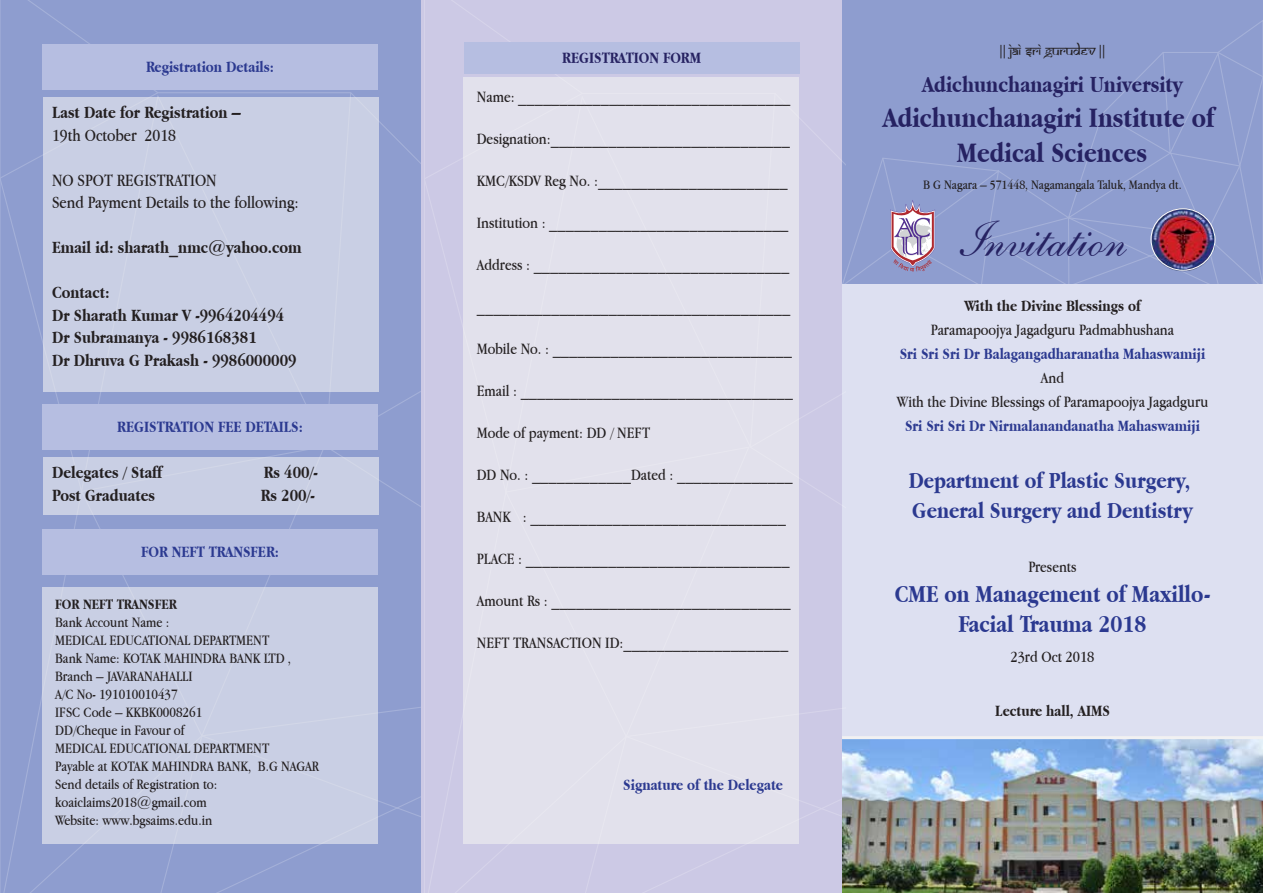
<style>
.page{position:relative;width:1263px;height:893px;background:#fff}
.page>*{position:absolute;margin:0;border:0;box-sizing:border-box;transform-origin:0 0}
.t1{font:49.2px "English 111 Adagio BT";color:#262262}
.t2{font:700 29.55px/35.4px "Apple Garamond";color:#262262;text-align:center}
.t3{font:700 25.5px/30px "Apple Garamond";color:#2b3990;text-align:center}
.t4{font:700 24px/30px "Apple Garamond";color:#2b3990}
.t5{font:700 24px "Apple Garamond";color:#262262}
.t6{font:700 18px/22.5px "Apple Garamond";color:#231f20}
.t7{font:18px/22.5px "Apple Garamond";color:#231f20}
.t8{font:16.5px/24px "Apple Garamond";color:#231f20;text-align:center}
.t9{font:700 16.5px "Apple Garamond";color:#2b3990}
.t10{font:700 16.5px "Apple Garamond";color:#231f20}
.t11{font:700 16.5px "Apple Garamond";color:#262262}
.t12{font:15px/18px "Apple Garamond";color:#231f20}
.t13{font:700 15px "Apple Garamond";color:#231f20}
.t14{font:13.5px "Apple Garamond";color:#231f20}
.t15{font:13.5px "Samarkan Normal";color:#231f20}
.s1{font-family:"Myriad Pro"}
</style>
<div class="page">
<div style="left:842px;top:0;width:421px;height:893px;background:#8e9dcf"></div>
<svg style="left:845px;top:20px;width:418px;height:264px"></svg>
<svg style="left:1067px;top:51px;width:196px;height:233px"></svg>
<div style="left:842px;top:284px;width:421px;height:462px;background:#dde0f1"></div>
<div style="left:0;top:0;width:421px;height:893px;background:#8e9dcf"></div>
<div style="left:325px;top:92px;width:96px;height:353px;background:#8e9dcf"></div>
<div style="left:80px;top:445px;width:341px;height:292px;background:#8e9dcf"></div>
<div style="left:7px;top:734px;width:196px;height:159px;background:#8e9dcf"></div>
<div style="left:0;top:91px;width:159px;height:402px;background:#8e9dcf"></div>
<svg style="left:424px;top:1px;width:418px;height:892px"></svg>
<svg style="left:749px;top:92px;width:96px;height:354px"></svg>
<svg style="left:504px;top:446px;width:338px;height:292px"></svg>
<svg style="left:431px;top:735px;width:197px;height:158px"></svg>
<svg style="left:424px;top:92px;width:160px;height:401px"></svg>
<img style="left:1151px;top:208px;width:64px;height:63px">
<div style="left:1151px;top:208px;width:64px;height:63px;border:1px solid #fff;border-radius:50%"></div>
<svg style="left:881px;top:157px;width:102px;height:127px"></svg>
<img style="left:842px;top:739px;width:421px;height:154px">
<div style="left:42px;top:44px;width:336px;height:46px;background:#b6bee1"></div>
<div style="left:43px;top:97px;width:336px;height:295px;background:#c9cfe4"></div>
<div style="left:42px;top:404px;width:336px;height:46px;background:#b6bee1"></div>
<div style="left:42px;top:529px;width:336px;height:46px;background:#b6bee1"></div>
<div style="left:43px;top:457px;width:336px;height:58px;background:#c9cfe4"></div>
<div style="left:464px;top:42px;width:336px;height:32px;background:#b6bee1"></div>
<div style="left:42px;top:588px;width:336px;height:256px;background:#c9cfe4"></div>
<hr style="left:842px;top:736px;width:421px;height:3px;background:#f1f1f2">
<p class="t9" style="left:146px;top:58px;width:129px">Registration Details:</p>
<p class="t6" style="left:52px;top:101px;width:190px">Last Date for Registration –</p>
<p class="t7" style="left:52px;top:123px;width:126px">19th October 2018</p>
<p class="t7" style="left:52px;top:168px;width:248px">NO SPOT REGISTRATION<br>Send Payment Details to the following:</p>
<p class="t6" style="left:52px;top:236px;width:251px">Email id: sharath_nmc@yahoo.com</p>
<p class="t6" style="left:52px;top:281px;width:246px">Contact:<br>Dr Sharath Kumar V -9964204494<br>Dr Subramanya - 9986168381<br>Dr Dhruva G Prakash - 9986000009</p>
<p class="t9" style="left:117px;top:417px;width:187px">REGISTRATION FEE DETAILS:</p>
<p class="t6" style="left:52px;top:461px;width:112px">Delegates / Staff</p>
<p class="t6" style="left:264px;top:461px;width:56px">Rs 400/-</p>
<p class="t6" style="left:52px;top:484px;width:104px">Post Graduates</p>
<p class="t6" style="left:261px;top:484px;width:56px">Rs 200/-</p>
<p class="t9" style="left:141px;top:542px;width:139px">FOR NEFT TRANSFER:</p>
<p class="t13" style="left:55px;top:596px;width:123px">FOR NEFT TRANSFER</p>
<p class="t12" style="left:55px;top:613px;width:265px">Bank Account Name :<br>MEDICAL EDUCATIONAL DEPARTMENT<br>Bank Name: KOTAK MAHINDRA BANK LTD ,<br>Branch – JAVARANAHALLI<br>A/C No- 191010010437<br>IFSC Code – KKBK0008261<br>DD/Cheque in Favour of<br>MEDICAL EDUCATIONAL DEPARTMENT<br>Payable at KOTAK MAHINDRA BANK, B.G NAGAR<br>Send details of Registration to: koaiclaims2018@gmail.com<br>Website: www.bgsaims.edu.in</p>
<p class="t11" style="left:562px;top:48px;width:140px">REGISTRATION FORM</p>
<p class="t8" style="left:477px;top:84px;width:315px">Name: _________________________________</p>
<p class="t8" style="left:477px;top:126px;width:315px">Designation:_____________________________</p>
<p class="t8" style="left:477px;top:168px;width:312px">KMC/KSDV Reg No. :_______________________</p>
<p class="t8" style="left:477px;top:210px;width:313px">Institution : _____________________________</p>
<p class="t8" style="left:477px;top:252px;width:314px">Address : _______________________________</p>
<p class="t8" style="left:477px;top:294px;width:315px">______________________________________</p>
<p class="t8" style="left:477px;top:336px;width:317px">Mobile No. : _____________________________</p>
<p class="t8" style="left:477px;top:378px;width:318px">Email : _________________________________</p>
<p class="t8" style="left:477px;top:420px;width:175px">Mode of payment: DD / NEFT</p>
<p class="t8" style="left:477px;top:462px;width:317px">DD No. : ____________Dated : ______________</p>
<p class="t8" style="left:477px;top:504px;width:311px">BANK : _______________________________</p>
<p class="t8" style="left:477px;top:546px;width:314px">PLACE : ________________________________</p>
<p class="t8" style="left:477px;top:588px;width:315px">Amount Rs : _____________________________</p>
<p class="t8" style="left:477px;top:630px;width:313px">NEFT TRANSACTION ID:____________________</p>
<p class="t9" style="left:623px;top:776px;width:161px">Signature of the Delegate</p>
<p class="t15" style="left:999px;top:42px;width:107px"><span class="s1">||</span> Jai Sri Gurudev <span class="s1">||</span></p>
<h3 class="t5" style="left:922px;top:71px;width:262px">Adichunchanagiri University</h3>
<h2 class="t2" style="left:883px;top:99px;width:333px">Adichunchanagiri Institute of<br>Medical Sciences</h2>
<p class="t14" style="left:923px;top:177px;width:260px">B G Nagara – 571448, Nagamangala Taluk, Mandya dt.</p>
<h1 class="t1" style="left:957px;top:210px;width:171px">Invitation</h1>
<p class="t10" style="left:964px;top:296px;width:178px">With the Divine Blessings of</p>
<p class="t8" style="left:931px;top:317px;width:245px">Paramapoojya Jagadguru Padmabhushana</p>
<p class="t9" style="left:900px;top:344px;width:307px">Sri Sri Sri Dr Balagangadharanatha Mahaswamiji</p>
<p class="t8" style="left:897px;top:365px;width:313px">And<br>With the Divine Blessings of Paramapoojya Jagadguru</p>
<p class="t9" style="left:905px;top:416px;width:296px">Sri Sri Sri Dr Nirmalanandanatha Mahaswamiji</p>
<h3 class="t4" style="left:909px;top:466px;width:285px">Department of Plastic Surgery,<br>General Surgery and Dentistry</h3>
<p class="t8" style="left:1028px;top:554px;width:50px">Presents</p>
<h3 class="t3" style="left:895px;top:578px;width:317px">CME on Management of Maxillo-<br>Facial Trauma 2018</h3>
<p class="t8" style="left:1010px;top:644px;width:85px">23rd Oct 2018</p>
<p class="t10" style="left:995px;top:701px;width:116px">Lecture hall, AIMS</p>
</div>
